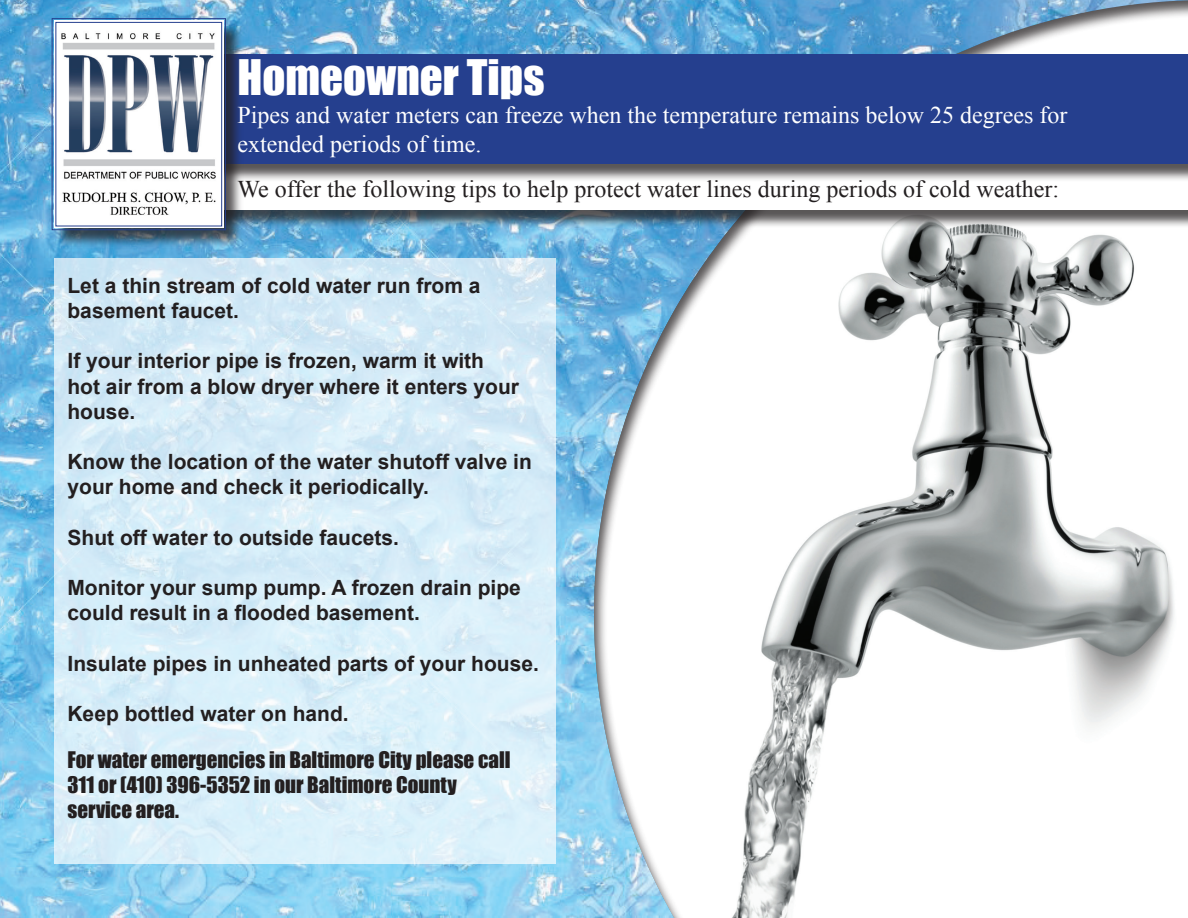
<style>
.page{position:relative;width:1188px;height:918px;background:#fff}
.page>*{position:absolute;margin:0;border:0;box-sizing:border-box;transform-origin:0 0}
.t1{font:45px "Impact";color:#fff}
.t2{font:24px/28.8px "Times New Roman";color:#fff}
.t3{font:24px "Times New Roman";color:#231f20}
.t4{font:700 21px/25.2px "Arial";color:#231f20}
.t5{font:21px/25.2px "Impact";color:#231f20}
</style>
<div class="page">
<img style="left:0;top:0;width:594px;height:918px">
<div style="left:594px;top:0;width:594px;height:918px;background:#231f20;opacity:.75"></div>
<div style="left:205px;top:76px;width:983px;height:153px;background:#231f20;opacity:.75"></div>
<div style="left:203px;top:73px;width:985px;height:137px;background:#fff"></div>
<div style="left:205px;top:56px;width:983px;height:126px;background:#231f20;opacity:.75"></div>
<div style="left:203px;top:54px;width:985px;height:109px;background:#253f8e"></div>
<div style="left:54px;top:21px;width:190px;height:228px;background:#231f20;opacity:.75"></div>
<svg style="left:51px;top:18px;width:175px;height:213px"></svg>
<div style="left:55px;top:22px;width:167px;height:204px;border:1px solid #253f8e"></div>
<svg style="left:54px;top:258px;width:501px;height:606px;background:#d7ecf8"></svg>
<h1 class="t1" style="left:238px;top:42px;width:308px">Homeowner Tips</h1>
<p class="t2" style="left:238px;top:101px;width:831px">Pipes and water meters can freeze when the temperature remains below 25 degrees for extended periods of time.</p>
<p class="t3" style="left:238px;top:173px;width:823px">We offer the following tips to help protect water lines during periods of cold weather:</p>
<p class="t4" style="left:68px;top:274px;width:415px">Let a thin stream of cold water run from a basement faucet.</p>
<p class="t4" style="left:68px;top:349px;width:453px">If your interior pipe is frozen, warm it with hot air from a blow dryer where it enters your house.</p>
<p class="t4" style="left:68px;top:450px;width:466px">Know the location of the water shutoff valve in your home and check it periodically.</p>
<p class="t4" style="left:68px;top:526px;width:333px">Shut off water to outside faucets.</p>
<p class="t4" style="left:68px;top:576px;width:455px">Monitor your sump pump. A frozen drain pipe could result in a flooded basement.</p>
<p class="t4" style="left:68px;top:652px;width:473px">Insulate pipes in unheated parts of your house.</p>
<p class="t4" style="left:68px;top:702px;width:283px">Keep bottled water on hand.</p>
<p class="t5" style="left:68px;top:747px;width:445px">For water emergencies in Baltimore City please call<br>311 or (410) 396-5352 in our Baltimore County service area.</p>
</div>
